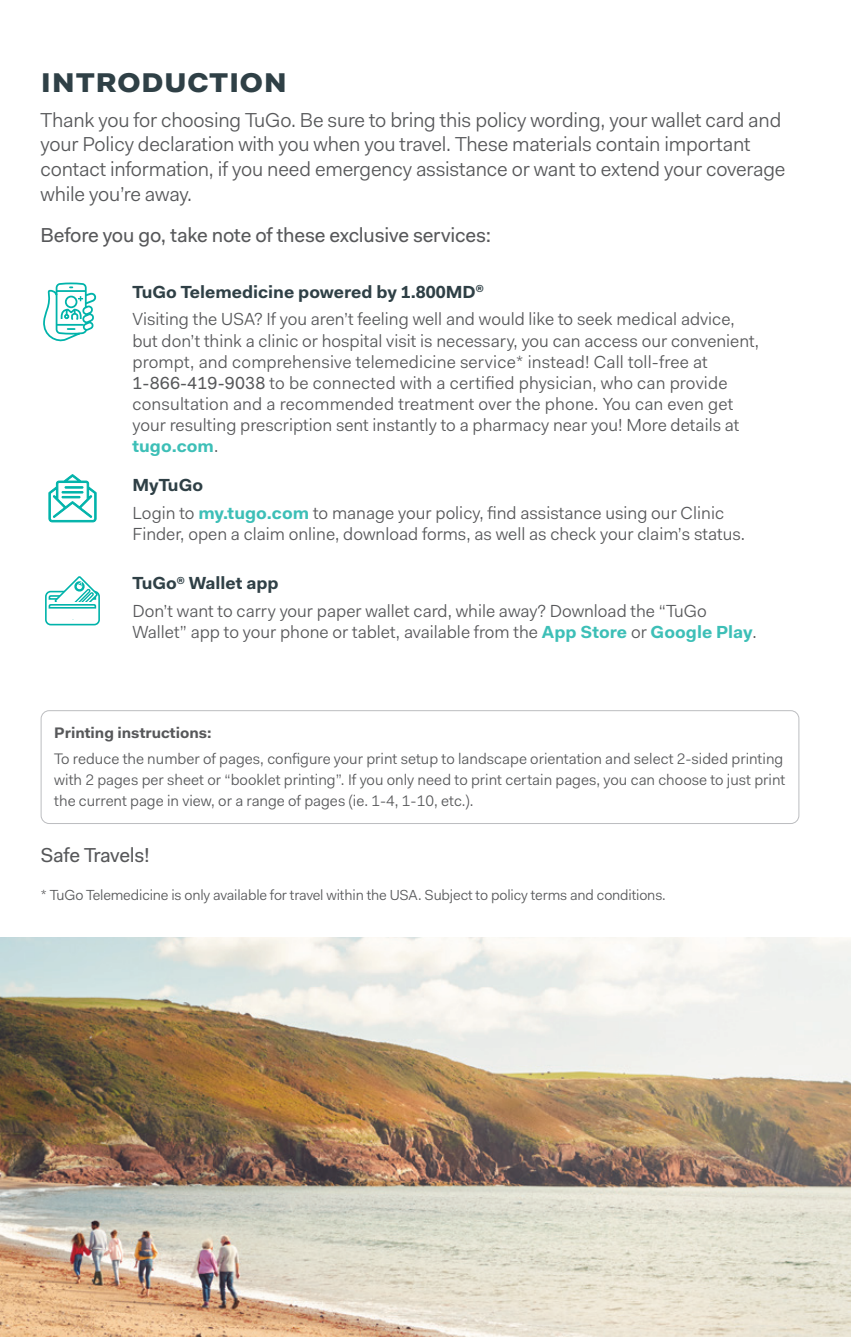
<style>
.page{position:relative;width:851px;height:1337px;background:#fff}
.page>*{position:absolute;margin:0;border:0;box-sizing:border-box;transform-origin:0 0}
.H1_-_SMALL_CAPS{font:700 36px "Fakt Pro";color:#2f4046}
.P1_-_body{font:20.25px/24.8px "Fakt Pro Blond";letter-spacing:-.01em;color:#57585a}
.P1_-_body-2{font:20.25px "Fakt Pro";letter-spacing:-.01em;color:#57585a}
.Intro_-_P1{font:17.55px/21.2px "Fakt Pro Blond";color:#57585a}
.Intro_-_H2{font:700 17.55px "Fakt Pro";color:#2f4046}
.Intro_-_P2_Printing{font:15.3px/21.4px "Fakt Pro Blond";color:#57585a}
.Intro_-_P2_Printing-2{font:700 15.3px "Fakt Pro";color:#57585a}
.Intro_-_P3_Asterisk{font:14.62px "Fakt Pro Blond";letter-spacing:-.01em;color:#57585a}
.s1{font-family:"Fakt Pro"}
.s2{font-family:"Fakt Pro";font-weight:700;color:#3dbfb7}
</style>
<div class="page">
<div style="left:41px;top:710px;width:758px;height:113px;border:1px solid #bcbdc0;border-radius:8px"></div>
<img style="left:0;top:937px;width:850px;height:399px">
<svg style="left:43px;top:282px;width:54px;height:60px"></svg>
<svg style="left:48px;top:474px;width:49px;height:48px"></svg>
<div style="left:45px;top:591px;width:55px;height:34px;border:2px solid #00b3aa;border-radius:5px"></div>
<svg style="left:55px;top:577px;width:42px;height:41px"></svg>
<div style="left:55px;top:576px;width:43px;height:43px;border:2px solid #00b3aa;border-radius:18px"></div>
<div style="left:48px;top:602px;width:49px;height:17px;background:#fff"></div>
<svg style="left:48px;top:581px;width:49px;height:28px"></svg>
<h1 class="H1_-_SMALL_CAPS" style="left:40px;top:55px;width:248px">Introduction</h1>
<p class="P1_-_body" style="left:40px;top:107px;width:746px">Thank you for choosing TuGo. Be sure to bring this policy wording, your wallet card and your Policy declaration with you when you travel. These materials contain important contact information, if you need emergency assistance or want to extend your coverage while you’re away.</p>
<p class="P1_-_body-2" style="left:40px;top:221px;width:452px">Before you go, take note of these exclusive services:</p>
<p class="Intro_-_H2" style="left:132px;top:280px;width:353px">TuGo Telemedicine powered by 1.800MD<sup>®</sup></p>
<p class="Intro_-_P1" style="left:132px;top:309px;width:628px">Visiting the USA? If you aren’t feeling well and would like to seek medical advice, but don’t think a clinic or hospital visit is necessary, you can access our convenient, prompt, and comprehensive telemedicine service* instead! Call toll-free at <span class="s1">1-866-419-9038</span> to be connected with a certified physician, who can provide consultation and a recommended treatment over the phone. You can even get your resulting prescription sent instantly to a pharmacy near you! More details at <span class="s2">tugo.com</span>.</p>
<p class="Intro_-_H2" style="left:132px;top:473px;width:72px">MyTuGo</p>
<p class="Intro_-_P1" style="left:132px;top:502px;width:614px">Login to <span class="s2">my.tugo.com</span> to manage your policy, find assistance using our Clinic<br>Finder, open a claim online, download forms, as well as check your claim’s status.</p>
<p class="Intro_-_H2" style="left:132px;top:571px;width:148px">TuGo<sup>®</sup> Wallet app</p>
<p class="Intro_-_P1" style="left:132px;top:600px;width:626px">Don’t want to carry your paper wallet card, while away? Download the “TuGo<br>Wallet” app to your phone or tablet, available from the <span class="s2">App Store</span> or <span class="s2">Google Play</span>.</p>
<p class="Intro_-_P2_Printing-2" style="left:54px;top:722px;width:159px">Printing instructions:</p>
<p class="Intro_-_P2_Printing" style="left:54px;top:747px;width:732px">To reduce the number of pages, configure your print setup to landscape orientation and select 2-sided printing with 2 pages per sheet or “booklet printing”. If you only need to print certain pages, you can choose to just print the current page in view, or a range of pages (ie. 1-4, 1-10, etc.).</p>
<p class="P1_-_body-2" style="left:40px;top:841px;width:111px">Safe Travels!</p>
<p class="Intro_-_P3_Asterisk" style="left:40px;top:885px;width:626px">* TuGo Telemedicine is only available for travel within the USA. Subject to policy terms and conditions.</p>
</div>
